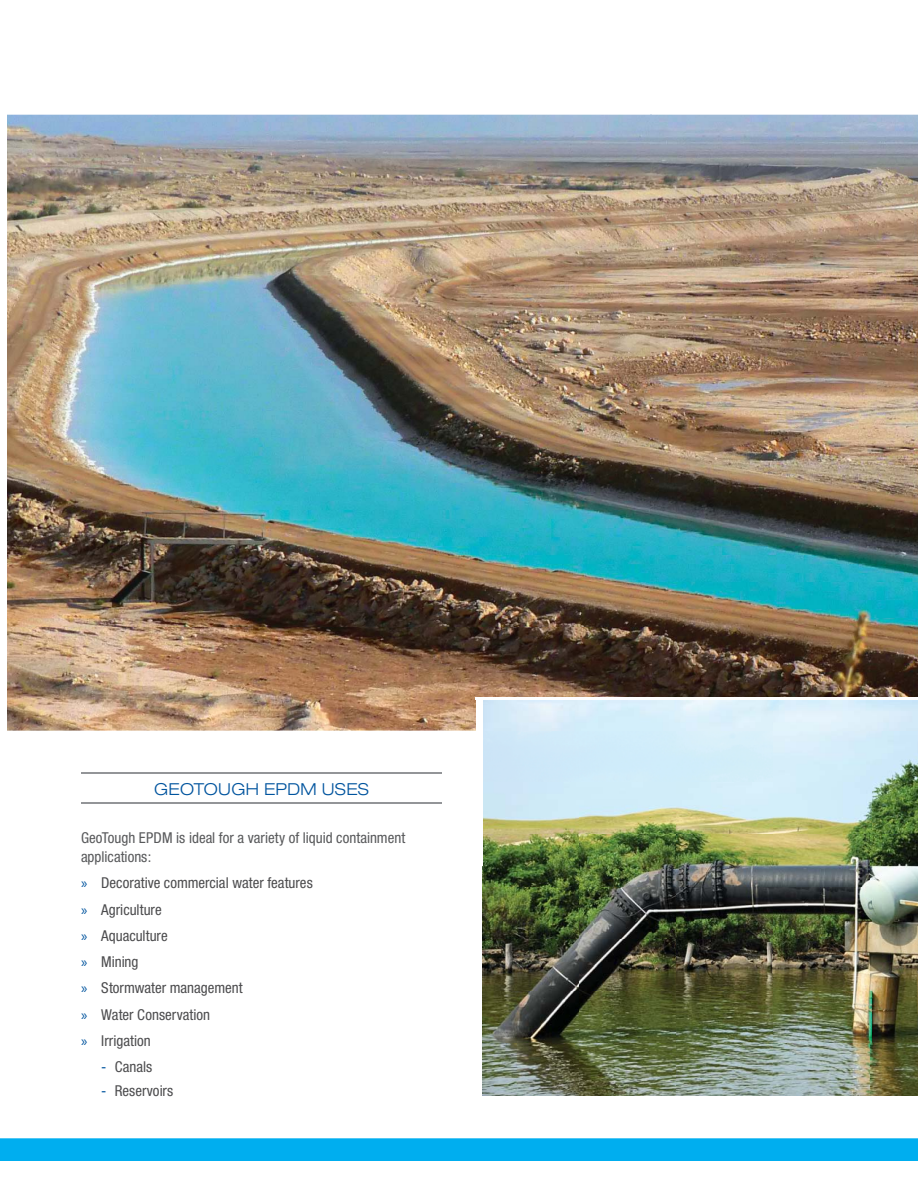
<style>
.page{position:relative;width:918px;height:1188px;background:#fff}
.page>*{position:absolute;margin:0;border:0;box-sizing:border-box;transform-origin:0 0}
.t1{font:300 expanded 16.5px "Helvetica Neue";letter-spacing:.02em;color:#00549e}
.t2{font:condensed 15px/26.2px "Helvetica Neue";color:#4c4c4e}
.t3{font:condensed 15px/19.5px "Helvetica Neue";color:#58595b}
.s1{font-family:"Myriad Pro";font-stretch:normal;color:#00549e}
.s2{color:#00549e}
</style>
<div class="page">
<img style="left:7px;top:115px;width:911px;height:616px">
<img style="left:482px;top:700px;width:436px;height:396px">
<div style="left:0;top:1138px;width:918px;height:23px;background:#00aeef"></div>
<hr style="left:476px;top:697px;width:442px;height:3px;background:#fff">
<div style="left:476px;top:697px;width:6px;height:168px;background:#fff"></div>
<hr style="left:81px;top:803px;width:361px;height:1px;background:#939598">
<hr style="left:81px;top:773px;width:361px;height:1px;background:#939598">
<p class="t1" style="left:154px;top:783px;width:216px">GEOTOUGH EPDM USES</p>
<p class="t3" style="left:81px;top:829px;width:326px">GeoTough EPDM is ideal for a variety of liquid containment applications:</p>
<p class="t2" style="left:81px;top:871px;width:233px"><span class="s1">»</span> Decorative commercial water features <span class="s1">»</span> Agriculture<br><span class="s1">»</span> Aquaculture<br><span class="s1">»</span> Mining<br><span class="s1">»</span> Stormwater management<br><span class="s1">»</span> Water Conservation<br><span class="s1">»</span> Irrigation</p>
<p class="t2" style="left:101px;top:1055px;width:52px"><span class="s2">-</span> Canals</p>
<p class="t2" style="left:101px;top:1079px;width:74px"><span class="s2">-</span> Reservoirs</p>
</div>
